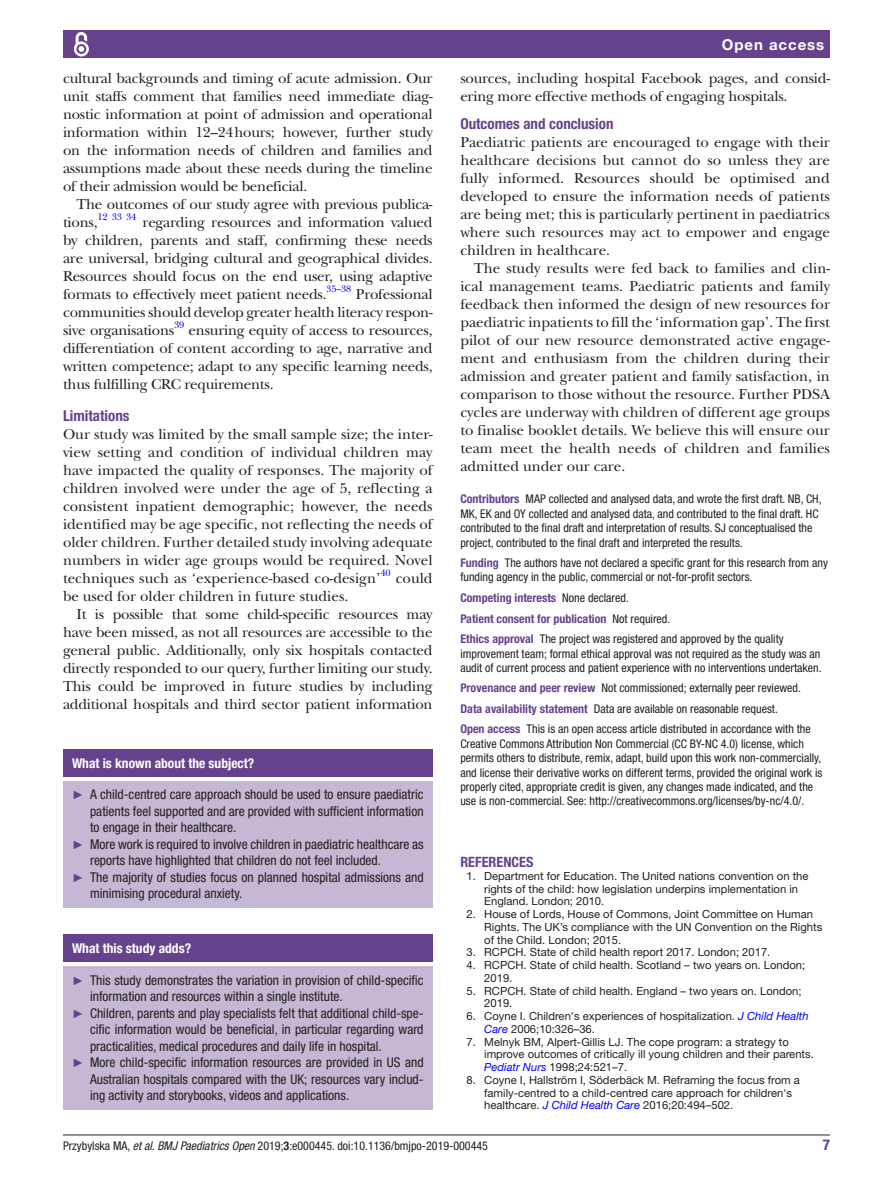
<style>
.page{position:relative;width:893px;height:1191px;background:#fff}
.page>*{position:absolute;margin:0;border:0;box-sizing:border-box;transform-origin:0 0}
.t1{font:15px/18px "New Baskerville";letter-spacing:-.015em;color:#231f20;text-align:justify}
.t2{font:700 condensed 15px "Helvetica Neue LT Std";color:#66428c}
.t3{font:700 15px "Helvetica Neue LT Std";letter-spacing:.065em;color:#fff}
.t4{font:700 condensed 14.25px "Helvetica Neue LT Std";color:#66428c}
.t5{font:condensed 13.5px "Helvetica Neue LT Std";color:#231f20}
.t6{font:700 condensed 13.5px "Helvetica Neue LT Std";color:#fff}
.t7{font:condensed 12px/14.4px "Helvetica Neue LT Std";color:#231f20}
.t8{font:11.25px/12.8px "Helvetica Neue LT Std";color:#231f20}
.t9{font:9.9px "New Baskerville";letter-spacing:-.015em;color:#00f}
.s1{font-family:"Arial";font-stretch:normal;font-size:12px;color:#66428c}
.s2{font-weight:700;color:#66428c}
.s3{font-style:italic;color:#00f}
.s4{font-style:italic}
.s5{font-weight:700}
</style>
<div class="page">
<hr style="left:63px;top:1134px;width:767px;height:1px;background:#231f20">
<div style="left:63px;top:31px;width:767px;height:27px;background:#66428c"></div>
<svg style="left:73px;top:32px;width:16px;height:25px"></svg>
<div style="left:63px;top:749px;width:370px;height:27px;background:#66428c"></div>
<div style="left:63px;top:780px;width:370px;height:127px;background:#c4b8d4"></div>
<div style="left:63px;top:934px;width:370px;height:28px;background:#66428c"></div>
<div style="left:63px;top:966px;width:370px;height:143px;background:#c4b8d4"></div>
<p class="t1" style="left:63px;top:69px;width:371px">cultural backgrounds and timing of acute admission. Our unit staffs comment that families need immediate diag&shy;nostic information at point of admission and operational information within 12–24hours; however, further study on the information needs of children and families and assumptions made about these needs during the timeline of their admission would be beneficial.</p>
<p class="t1" style="left:63px;top:195px;width:371px;text-indent:14px">The outcomes of our study agree with previous publica&shy;tions,</p>
<p class="t9" style="left:97px;top:211px;width:40px">12 33 34</p>
<p class="t1" style="left:63px;top:213px;width:371px;text-indent:80px">regarding resources and information valued by children, parents and staff, confirming these needs are universal, bridging cultural and geographical divides.<br>Resources should focus on the end user, using adaptive formats to effectively meet patient needs.</p>
<p class="t9" style="left:326px;top:283px;width:27px">35–38</p>
<p class="t1" style="left:63px;top:285px;width:371px;text-indent:293px">Professional communities should develop greater health literacy respon&shy;sive organisations</p>
<p class="t9" style="left:174px;top:319px;width:12px">39</p>
<p class="t1" style="left:63px;top:321px;width:371px;text-indent:126px">ensuring equity of access to resources, differentiation of content according to age, narrative and written competence; adapt to any specific learning needs, thus fulfilling CRC requirements.</p>
<p class="t2" style="left:63px;top:406px;width:68px">Limitations</p>
<p class="t1" style="left:63px;top:425px;width:371px">Our study was limited by the small sample size; the inter&shy;view setting and condition of individual children may have impacted the quality of responses. The majority of children involved were under the age of 5, reflecting a consistent inpatient demographic; however, the needs identified may be age specific, not reflecting the needs of older children. Further detailed study involving adequate numbers in wider age groups would be required. Novel techniques such as ‘experience-based co-design’<sup>40</sup> could be used for older children in future studies.</p>
<p class="t1" style="left:63px;top:605px;width:371px;text-indent:13px">It is possible that some child-specific resources may have been missed, as not all resources are accessible to the general public. Additionally, only six hospitals contacted directly responded to our query, further limiting our study.<br>This could be improved in future studies by including additional hospitals and third sector patient information</p>
<p class="t6" style="left:72px;top:754px;width:184px">What is known about the subject?</p>
<p class="t5" style="left:72px;top:787px;width:353px"><span class="s1">►</span> A child-centred care approach should be used to ensure paediatric</p>
<p class="t5" style="left:90px;top:803px;width:335px">patients feel supported and are provided with sufficient information</p>
<p class="t5" style="left:90px;top:820px;width:148px">to engage in their healthcare.</p>
<p class="t5" style="left:72px;top:836px;width:353px"><span class="s1">►</span> More work is required to involve children in paediatric healthcare as</p>
<p class="t5" style="left:90px;top:853px;width:293px">reports have highlighted that children do not feel included.</p>
<p class="t5" style="left:72px;top:869px;width:353px"><span class="s1">►</span> The majority of studies focus on planned hospital admissions and</p>
<p class="t5" style="left:90px;top:886px;width:154px">minimising procedural anxiety.</p>
<p class="t6" style="left:72px;top:940px;width:121px">What this study adds?</p>
<p class="t5" style="left:72px;top:972px;width:353px"><span class="s1">►</span> This study demonstrates the variation in provision of child-specific</p>
<p class="t5" style="left:90px;top:988px;width:254px">information and resources within a single institute.</p>
<p class="t5" style="left:72px;top:1005px;width:353px"><span class="s1">►</span> Children, parents and play specialists felt that additional child-spe-</p>
<p class="t5" style="left:90px;top:1021px;width:335px">cific information would be beneficial, in particular regarding ward</p>
<p class="t5" style="left:90px;top:1038px;width:293px">practicalities, medical procedures and daily life in hospital.</p>
<p class="t5" style="left:72px;top:1054px;width:353px"><span class="s1">►</span> More child-specific information resources are provided in US and</p>
<p class="t5" style="left:90px;top:1071px;width:335px">Australian hospitals compared with the UK; resources vary includ-</p>
<p class="t5" style="left:90px;top:1087px;width:261px">ing activity and storybooks, videos and applications.</p>
<p class="t3" style="left:722px;top:35px;width:104px">Open access</p>
<p class="t1" style="left:460px;top:69px;width:371px">sources, including hospital Facebook pages, and consid&shy;ering more effective methods of engaging hospitals.</p>
<p class="t2" style="left:460px;top:114px;width:155px">Outcomes and conclusion</p>
<p class="t1" style="left:460px;top:133px;width:371px">Paediatric patients are encouraged to engage with their healthcare decisions but cannot do so unless they are fully informed. Resources should be optimised and developed to ensure the information needs of patients are being met; this is particularly pertinent in paediatrics where such resources may act to empower and engage children in healthcare.</p>
<p class="t1" style="left:460px;top:259px;width:371px;text-indent:14px">The study results were fed back to families and clin&shy;ical management teams. Paediatric patients and family feedback then informed the design of new resources for paediatric inpatients to fill the ‘information gap’. The first pilot of our new resource demonstrated active engage&shy;ment and enthusiasm from the children during their admission and greater patient and family satisfaction, in comparison to those without the resource. Further PDSA cycles are underway with children of different age groups to finalise booklet details. We believe this will ensure our team meet the health needs of children and families admitted under our care.</p>
<p class="t7" style="left:460px;top:492px;width:363px"><span class="s2">Contributors</span> MAP collected and analysed data, and wrote the first draft. NB, CH, MK, EK and OY collected and analysed data, and contributed to the final draft. HC contributed to the final draft and interpretation of results. SJ conceptualised the project, contributed to the final draft and interpreted the results.</p>
<p class="t7" style="left:460px;top:555px;width:369px"><span class="s2">Funding</span> The authors have not declared a specific grant for this research from any funding agency in the public, commercial or not-for-profit sectors.</p>
<p class="t7" style="left:460px;top:587px;width:325px;line-height:20.7px"><span class="s2">Competing interests</span> None declared.<br><span class="s2">Patient consent for publication</span> Not required.<br><span class="s2">Ethics approval</span> The project was registered and approved by the quality</p>
<p class="t7" style="left:460px;top:646px;width:363px">improvement team; formal ethical approval was not required as the study was an audit of current process and patient experience with no interventions undertaken.</p>
<p class="t7" style="left:460px;top:678px;width:352px;line-height:20.4px"><span class="s2">Provenance and peer review</span> Not commissioned; externally peer reviewed.<br><span class="s2">Data availability statement</span> Data are available on reasonable request.<br><span class="s2">Open access</span> This is an open access article distributed in accordance with the</p>
<p class="t7" style="left:460px;top:736px;width:364px">Creative Commons Attribution Non Commercial (CC BY-NC 4.0) license, which permits others to distribute, remix, adapt, build upon this work non-commercially, and license their derivative works on different terms, provided the original work is properly cited, appropriate credit is given, any changes made indicated, and the use is non-commercial. See: http://creativecommons.org/licenses/by-nc/4.0/.</p>
<p class="t4" style="left:460px;top:853px;width:75px">References</p>
<p class="t8" style="left:484px;top:869px;width:326px;text-indent:-18px">1. Department for Education. The United nations convention on the rights of the child: how legislation underpins implementation in<br>England. London; 2010.</p>
<p class="t8" style="left:484px;top:907px;width:339px;text-indent:-18px">2. House of Lords, House of Commons, Joint Committee on Human<br>Rights. The UK’s compliance with the UN Convention on the Rights of the Child. London; 2015.</p>
<p class="t8" style="left:467px;top:945px;width:305px">3. RCPCH. State of child health report 2017. London; 2017.</p>
<p class="t8" style="left:484px;top:958px;width:323px;text-indent:-18px">4. RCPCH. State of child health. Scotland – two years on. London;<br>2019.</p>
<p class="t8" style="left:484px;top:984px;width:319px;text-indent:-18px">5. RCPCH. State of child health. England – two years on. London;<br>2019.</p>
<p class="t8" style="left:484px;top:1009px;width:326px;text-indent:-18px">6. Coyne I. Children's experiences of hospitalization. <span class="s3">J Child Health<br>Care</span> 2006;10:326–36.</p>
<p class="t8" style="left:484px;top:1035px;width:331px;text-indent:-18px">7. Melnyk BM, Alpert-Gillis LJ. The cope program: a strategy to improve outcomes of critically ill young children and their parents.<br><span class="s3">Pediatr Nurs</span> 1998;24:521–7.</p>
<p class="t8" style="left:484px;top:1073px;width:317px;text-indent:-18px">8. Coyne I, Hallström I, Söderbäck M. Reframing the focus from a family-centred to a child-centred care approach for children's healthcare. <span class="s3">J Child Health Care</span> 2016;20:494–502.</p>
<p class="t7" style="left:63px;top:1138px;width:426px">Przybylska MA, <span class="s4">et al</span>. <span class="s4">BMJ Paediatrics Open</span> 2019;<span class="s5">3</span>:e000445. doi:10.1136/bmjpo-2019-000445</p>
<p class="t2" style="left:823px;top:1135px;width:9px">7</p>
</div>
